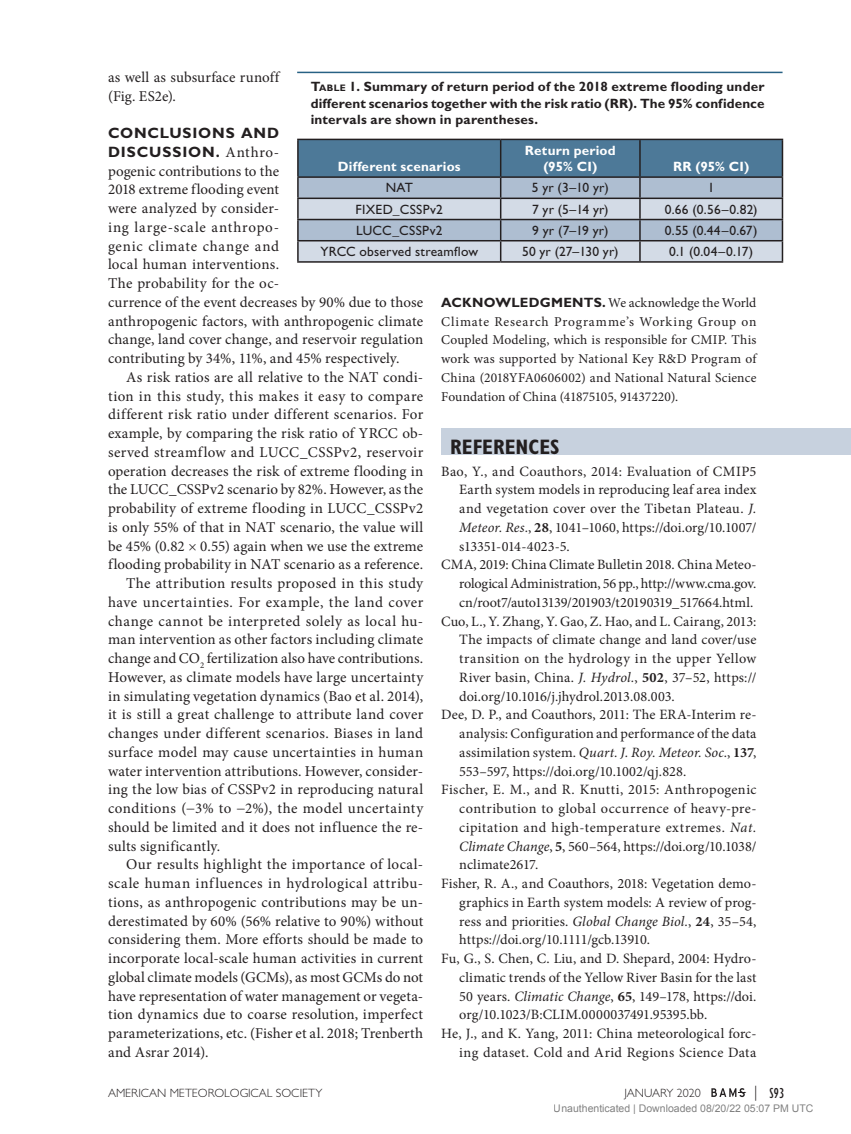
<style>
.page{position:relative;width:851px;height:1134px;background:#fff}
.page>*{position:absolute;margin:0;border:0;box-sizing:border-box;transform-origin:0 0}
.References_Title__R{font:700 condensed 21px "Gill Sans Std";letter-spacing:.005em;color:#231f20}
.Body_Text{font:15px/18.8px "Minion Pro";letter-spacing:.005em;color:#231f20;text-align:justify}
.First_Paragraph_w_bo{font:15px/18.8px "Minion Pro";letter-spacing:.01em;color:#231f20}
.t1{font:condensed 15px "Gill Sans Std";color:#231f20}
.References{font:14.25px/18.8px "Minion Pro";letter-spacing:.005em;color:#231f20;text-align:justify}
.Acknowledgments{font:13.5px/18.8px "Minion Pro";letter-spacing:.005em;color:#231f20;text-align:justify}
.Table_Header{font:700 13.5px/16.5px "Gill Sans Std";letter-spacing:.015em;color:#231f20;text-align:justify}
.Table_Text{font:13.5px "Gill Sans Std";letter-spacing:.015em;color:#231f20}
.Table_Header-2{font:700 13.5px/16.5px "Gill Sans Std";letter-spacing:.015em;color:#fff;text-align:center}
.t2{font:300 12px "Gill Sans Std";color:#231f20}
.t3{font:10.5px "Arial";color:rgb(0 0 0/.5)}
.s1{font-family:"Gill Sans Std";font-weight:700}
.s2{font-style:inherit}
.s3{font-size:9.45px}
.s4{font-style:italic}
.s5{font-weight:700}
.s6{font-weight:300;font-stretch:normal}
</style>
<div class="page">
<div style="left:441px;top:428px;width:409px;height:27px;background:#c7d1de"></div>
<hr style="left:640px;top:139px;width:143px;height:1px;background:#231f20">
<hr style="left:781px;top:140px;width:2px;height:36px;background:#231f20">
<hr style="left:640px;top:176px;width:143px;height:2px;background:#231f20">
<hr style="left:781px;top:178px;width:2px;height:20px;background:#231f20">
<hr style="left:640px;top:198px;width:143px;height:1px;background:#231f20">
<hr style="left:781px;top:199px;width:2px;height:20px;background:#231f20">
<hr style="left:640px;top:219px;width:143px;height:1px;background:#231f20">
<hr style="left:781px;top:220px;width:2px;height:20px;background:#231f20">
<hr style="left:640px;top:240px;width:143px;height:1px;background:#231f20">
<svg style="left:297px;top:139px;width:485px;height:122px;background:#93a8ba"></svg>
<hr style="left:781px;top:241px;width:2px;height:20px;background:#231f20">
<hr style="left:297px;top:261px;width:203px;height:2px;background:#231f20">
<hr style="left:500px;top:261px;width:140px;height:2px;background:#231f20">
<hr style="left:640px;top:261px;width:143px;height:2px;background:#231f20">
<hr style="left:297px;top:72px;width:485px;height:1px;background:#276184">
<svg style="left:711px;top:1088px;width:35px;height:9px"></svg>
<p class="Body_Text" style="left:108px;top:68px;width:173px">as well as subsurface runoff (Fig. ES2e).</p>
<p class="First_Paragraph_w_bo" style="left:108px;top:124px;width:317px"><span class="s1">CONCLUSIONS AND<br>DISCUSSION.</span> Anthro-<br>pogenic contributions to the<br>2018 extreme flooding event<br>were analyzed by consider-<br>ing large-scale anthropo-<br>genic climate change and<br>local human interventions.<br>The probability for the oc-<br>currence of the event decreases by 90% due to those anthropogenic factors, with anthropogenic climate change, land cover change, and reservoir regulation contributing by 34%, 11%, and 45% respectively.</p>
<p class="Body_Text" style="left:108px;top:368px;width:317px;text-indent:18px">As risk ratios are all relative to the NAT condi&shy;tion in this study, this makes it easy to compare different risk ratio under different scenarios. For example, by comparing the risk ratio of YRCC ob&shy;served streamflow and LUCC_CSSPv2, reservoir operation decreases the risk of extreme flooding in the LUCC_CSSPv2 scenario by 82%. However, as the probability of extreme flooding in LUCC_CSSPv2 is only 55% of that in NAT scenario, the value will be 45% (0.82 0.55) again when we use the extreme flooding probability in NAT scenario as a reference.</p>
<p class="Body_Text" style="left:108px;top:574px;width:317px;text-indent:18px">The attribution results proposed in this study have uncertainties. For example, the land cover change cannot be interpreted solely as local hu&shy;man intervention as other factors including climate change and CO<sub>2</sub> fertilization also have contributions.<br>However, as climate models have large uncertainty in simulating vegetation dynamics (Bao et al. 2014), it is still a great challenge to attribute land cover changes under different scenarios. Biases in land surface model may cause uncertainties in human water intervention attributions. However, consider&shy;ing the low bias of CSSPv2 in reproducing natural conditions (−3% to −2%), the model uncertainty should be limited and it does not influence the re&shy;sults significantly.</p>
<p class="Body_Text" style="left:108px;top:855px;width:317px;text-indent:18px">Our results highlight the importance of local&shy;scale human influences in hydrological attribu&shy;tions, as anthropogenic contributions may be un&shy;derestimated by 60% (56% relative to 90%) without considering them. More efforts should be made to incorporate local-scale human activities in current global climate models (GCMs), as most GCMs do not have representation of water management or vegeta&shy;tion dynamics due to coarse resolution, imperfect parameterizations, etc. (Fisher et al. 2018; Trenberth and Asrar 2014).</p>
<p class="Table_Header" style="left:310px;top:78px;width:455px"><span class="s2">T</span><span class="s3">able</span> 1. Summary of return period of the 2018 extreme flooding under different scenarios together with the risk ratio (RR). The 95% confidence intervals are shown in parentheses.</p>
<p class="Table_Header-2" style="left:525px;top:142px;width:92px">Return period (95% CI)</p>
<p class="Table_Header-2" style="left:338px;top:158px;width:124px">Different scenarios</p>
<p class="Table_Header-2" style="left:673px;top:158px;width:78px">RR (95% CI)</p>
<p class="Table_Text" style="left:386px;top:180px;width:29px">NAT</p>
<p class="Table_Text" style="left:532px;top:180px;width:78px">5 yr (3–10 yr)</p>
<p class="Table_Text" style="left:707px;top:180px;width:8px">1</p>
<p class="Table_Text" style="left:355px;top:201px;width:89px">FIXED_CSSPv2</p>
<p class="Table_Text" style="left:532px;top:201px;width:78px">7 yr (5–14 yr)</p>
<p class="Table_Text" style="left:664px;top:201px;width:94px">0.66 (0.56–0.82)</p>
<p class="Table_Text" style="left:356px;top:222px;width:88px">LUCC_CSSPv2</p>
<p class="Table_Text" style="left:532px;top:222px;width:78px">9 yr (7–19 yr)</p>
<p class="Table_Text" style="left:664px;top:222px;width:94px">0.55 (0.44–0.67)</p>
<p class="Table_Text" style="left:320px;top:244px;width:159px">YRCC observed streamflow</p>
<p class="Table_Text" style="left:522px;top:244px;width:98px">50 yr (27–130 yr)</p>
<p class="Table_Text" style="left:669px;top:244px;width:86px">0.1 (0.04–0.17)</p>
<p class="Acknowledgments" style="left:441px;top:293px;width:317px"><span class="s1">ACKNOWLEDGMENTS.</span> We acknowledge the World Climate Research Programme’s Working Group on Coupled Modeling, which is responsible for CMIP. This work was supported by National Key R&amp;D Program of China (2018YFA0606002) and National Natural Science Foundation of China (41875105, 91437220).</p>
<p class="References_Title__R" style="left:450px;top:434px;width:111px">REFERENCES</p>
<p class="References" style="left:459px;top:462px;width:299px;text-indent:-18px">Bao, Y., and Coauthors, 2014: Evaluation of CMIP5<br>Earth system models in reproducing leaf area index and vegetation cover over the Tibetan Plateau. <span class="s4">J.<br>Meteor. Res.</span>, <span class="s5">28</span>, 1041–1060, https://doi.org/10.1007/ s13351-014-4023-5.</p>
<p class="References" style="left:459px;top:555px;width:298px;text-indent:-18px">CMA, 2019: China Climate Bulletin 2018. China Meteo&shy;rological Administration, 56 pp., http://www.cma.gov. cn/root7/auto13139/201903/t20190319_517664.html.</p>
<p class="References" style="left:459px;top:612px;width:299px;text-indent:-18px">Cuo, L., Y. Zhang, Y. Gao, Z. Hao, and L. Cairang, 2013:<br>The impacts of climate change and land cover/use transition on the hydrology in the upper Yellow River basin, China. <span class="s4">J. Hydrol.</span>, <span class="s5">502</span>, 37–52, https:// doi.org/10.1016/j.jhydrol.2013.08.003.</p>
<p class="References" style="left:459px;top:705px;width:299px;text-indent:-18px">Dee, D. P., and Coauthors, 2011: The ERA‐Interim re&shy;analysis: Configuration and performance of the data assimilation system. <span class="s4">Quart. J. Roy. Meteor. Soc.</span>, <span class="s5">137</span>, 553–597, https://doi.org/10.1002/qj.828.</p>
<p class="References" style="left:459px;top:780px;width:299px;text-indent:-18px">Fischer, E. M., and R. Knutti, 2015: Anthropogenic contribution to global occurrence of heavy-pre&shy;cipitation and high-temperature extremes. <span class="s4">Nat.<br>Climate Change</span>, <span class="s5">5</span>, 560–564, https://doi.org/10.1038/ nclimate2617.</p>
<p class="References" style="left:459px;top:874px;width:299px;text-indent:-18px">Fisher, R. A., and Coauthors, 2018: Vegetation demo&shy;graphics in Earth system models: A review of prog&shy;ress and priorities. <span class="s4">Global Change Biol.</span>, <span class="s5">24</span>, 35–54, https://doi.org/10.1111/gcb.13910.</p>
<p class="References" style="left:459px;top:949px;width:299px;text-indent:-18px">Fu, G., S. Chen, C. Liu, and D. Shepard, 2004: Hydro‐ climatic trends of the Yellow River Basin for the last 50 years. <span class="s4">Climatic Change</span>, <span class="s5">65</span>, 149–178, https://doi. org/10.1023/B:CLIM.0000037491.95395.bb.</p>
<p class="References" style="left:441px;top:1024px;width:316px;text-align:right">He, J., and K. Yang, 2011: China meteorological forc&shy;ing dataset. Cold and Arid Regions Science Data</p>
<p class="t2" style="left:108px;top:1086px;width:216px">AMERICAN METEOROLOGICAL SOCIETY</p>
<p class="t2" style="left:624px;top:1086px;width:78px">JANUARY 2020</p>
<p class="t1" style="left:754px;top:1085px;width:32px"><span class="s6">|</span> S93</p>
<p class="t3" style="left:553px;top:1102px;width:261px">Unauthenticated | Downloaded 08/20/22 05:07 PM UTC</p>
</div>
